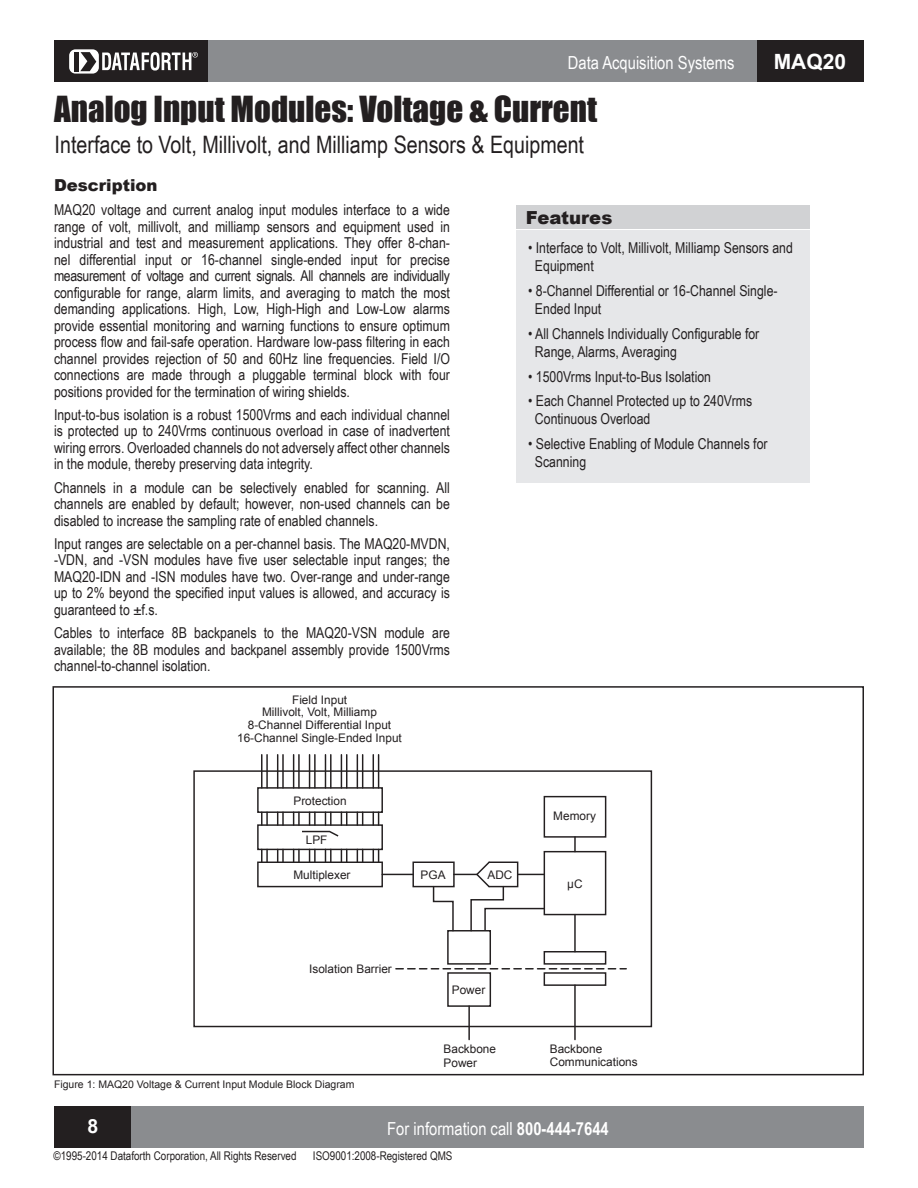
<style>
.page{position:relative;width:918px;height:1188px;background:#fff}
.page>*{position:absolute;margin:0;border:0;box-sizing:border-box;transform-origin:0 0}
.t1{font:33px "Impact";color:#231f20}
.t2{font:24px "Arial Narrow";color:#231f20}
.t3{font:700 21px "Arial";color:#fff}
.t4{font:700 19.5px "Arial";color:#fff}
.t5{font:18px "Arial Narrow";color:#fff}
.t6{font:900 18px "Arial";color:#231f20}
.t7{font:900 16.5px "Arial";color:#231f20}
.t8{font:15px/16.5px "Arial Narrow";color:#231f20;text-align:justify}
.t9{font:12px "Arial Narrow";color:#231f20}
.t10{font:11.85px/13.4px "Arial";color:#231f20}
.t11{font:10.5px "Arial";color:#231f20}
.s1{font-weight:700}
</style>
<div class="page">
<div style="left:54px;top:40px;width:155px;height:42px;background:#231f20"></div>
<div style="left:69px;top:49px;width:30px;height:25px;background:#fff;border-radius:6px"></div>
<div style="left:74px;top:52px;width:5px;height:19px;background:#231f20"></div>
<svg style="left:80px;top:52px;width:16px;height:19px"></svg>
<svg style="left:102px;top:52px;width:96px;height:19px"></svg>
<div style="left:755px;top:40px;width:109px;height:42px;background:#231f20"></div>
<div style="left:208px;top:40px;width:549px;height:42px;background:#8a8c8f"></div>
<div style="left:54px;top:1106px;width:80px;height:42px;background:#231f20"></div>
<div style="left:132px;top:1106px;width:732px;height:42px;background:#8a8c8f"></div>
<div style="left:516px;top:231px;width:294px;height:252px;background:#e6e7e9"></div>
<div style="left:516px;top:205px;width:294px;height:23px;background:#d1d2d4"></div>
<div style="left:544px;top:851px;width:62px;height:64px;border:1px solid #231f20"></div>
<div style="left:544px;top:796px;width:62px;height:42px;border:1px solid #231f20"></div>
<div style="left:193px;top:770px;width:459px;height:257px;border:1px solid #231f20"></div>
<div style="left:257px;top:787px;width:126px;height:26px;border:1px solid #231f20"></div>
<div style="left:257px;top:824px;width:126px;height:26px;border:1px solid #231f20"></div>
<div style="left:257px;top:862px;width:126px;height:25px;border:1px solid #231f20"></div>
<div style="left:412px;top:862px;width:43px;height:25px;border:1px solid #231f20"></div>
<hr style="left:382px;top:874px;width:31px;height:1px;background:#231f20">
<div style="left:447px;top:930px;width:44px;height:35px;border:1px solid #231f20"></div>
<div style="left:447px;top:972px;width:44px;height:35px;border:1px solid #231f20"></div>
<div style="left:544px;top:951px;width:62px;height:14px;border:1px solid #231f20"></div>
<svg style="left:396px;top:968px;width:230px;height:2px"></svg>
<div style="left:544px;top:972px;width:62px;height:14px;border:1px solid #231f20"></div>
<svg style="left:432px;top:860px;width:114px;height:72px"></svg>
<svg style="left:574px;top:837px;width:2px;height:15px"></svg>
<hr style="left:574px;top:915px;width:2px;height:37px;background:#231f20">
<hr style="left:574px;top:985px;width:2px;height:55px;background:#231f20">
<hr style="left:468px;top:1006px;width:2px;height:34px;background:#231f20">
<hr style="left:261px;top:755px;width:2px;height:33px;background:#231f20">
<hr style="left:266px;top:755px;width:2px;height:33px;background:#231f20">
<hr style="left:277px;top:755px;width:1px;height:33px;background:#231f20">
<hr style="left:282px;top:755px;width:2px;height:33px;background:#231f20">
<hr style="left:293px;top:755px;width:1px;height:33px;background:#231f20">
<hr style="left:298px;top:755px;width:2px;height:33px;background:#231f20">
<hr style="left:309px;top:755px;width:1px;height:33px;background:#231f20">
<hr style="left:314px;top:755px;width:2px;height:33px;background:#231f20">
<hr style="left:325px;top:755px;width:1px;height:33px;background:#231f20">
<hr style="left:330px;top:755px;width:2px;height:33px;background:#231f20">
<hr style="left:341px;top:755px;width:1px;height:33px;background:#231f20">
<hr style="left:346px;top:755px;width:1px;height:33px;background:#231f20">
<hr style="left:357px;top:755px;width:1px;height:33px;background:#231f20">
<hr style="left:362px;top:755px;width:1px;height:33px;background:#231f20">
<hr style="left:373px;top:755px;width:1px;height:33px;background:#231f20">
<hr style="left:378px;top:755px;width:1px;height:33px;background:#231f20">
<svg style="left:261px;top:812px;width:7px;height:13px"></svg>
<svg style="left:277px;top:812px;width:7px;height:13px"></svg>
<svg style="left:293px;top:812px;width:54px;height:25px"></svg>
<svg style="left:357px;top:812px;width:6px;height:13px"></svg>
<svg style="left:373px;top:812px;width:6px;height:13px"></svg>
<svg style="left:261px;top:849px;width:7px;height:13px"></svg>
<svg style="left:277px;top:849px;width:7px;height:13px"></svg>
<svg style="left:293px;top:849px;width:7px;height:13px"></svg>
<svg style="left:309px;top:849px;width:7px;height:13px"></svg>
<svg style="left:325px;top:849px;width:7px;height:13px"></svg>
<svg style="left:341px;top:849px;width:6px;height:13px"></svg>
<svg style="left:357px;top:849px;width:6px;height:13px"></svg>
<svg style="left:373px;top:849px;width:6px;height:13px"></svg>
<div style="left:52px;top:686px;width:812px;height:389px;border:2px solid #231f20"></div>
<p class="t5" style="left:568px;top:49px;width:168px">Data Acquisition Systems</p>
<h3 class="t3" style="left:774px;top:48px;width:74px">MAQ20</h3>
<p class="t1" style="left:54px;top:84px;width:545px">Analog Input Modules: Voltage &amp; Current</p>
<p class="t2" style="left:55px;top:127px;width:531px">Interface to Volt, Millivolt, and Milliamp Sensors &amp; Equipment</p>
<p class="t7" style="left:54px;top:173px;width:105px">Description</p>
<p class="t8" style="left:54px;top:201px;width:398px">MAQ20 voltage and current analog input modules interface to a wide range of volt, millivolt, and milliamp sensors and equipment used in industrial and test and measurement applications. They offer 8-chan&shy;nel differential input or 16-channel single-ended input for precise measurement of voltage and current signals. All channels are individually configurable for range, alarm limits, and averaging to match the most demanding applications. High, Low, High-High and Low-Low alarms provide essential monitoring and warning functions to ensure optimum process flow and fail-safe operation. Hardware low-pass filtering in each channel provides rejection of 50 and 60Hz line frequencies. Field I/O connections are made through a pluggable terminal block with four positions provided for the termination of wiring shields.</p>
<p class="t8" style="left:54px;top:406px;width:397px">Input-to-bus isolation is a robust 1500Vrms and each individual channel is protected up to 240Vrms continuous overload in case of inadvertent wiring errors. Overloaded channels do not adversely affect other channels in the module, thereby preserving data integrity.</p>
<p class="t8" style="left:54px;top:479px;width:397px">Channels in a module can be selectively enabled for scanning. All channels are enabled by default; however, non-used channels can be disabled to increase the sampling rate of enabled channels.</p>
<p class="t8" style="left:54px;top:535px;width:397px">Input ranges are selectable on a per-channel basis. The MAQ20-MVDN, -VDN, and -VSN modules have five user selectable input ranges; the MAQ20-IDN and -ISN modules have two. Over-range and under-range up to 2% beyond the specified input values is allowed, and accuracy is guaranteed to ±f.s.</p>
<p class="t8" style="left:54px;top:624px;width:397px">Cables to interface 8B backpanels to the MAQ20-VSN module are available; the 8B modules and backpanel assembly provide 1500Vrms channel-to-channel isolation.</p>
<p class="t6" style="left:526px;top:204px;width:88px">Features</p>
<p class="t8" style="left:535px;top:239px;width:259px;line-height:18px;text-indent:-7px">• Interface to Volt, Millivolt, Milliamp Sensors and<br>Equipment</p>
<p class="t8" style="left:535px;top:281px;width:244px;line-height:18px;text-indent:-7px">• 8-Channel Differential or 16-Channel Single-<br>Ended Input</p>
<p class="t8" style="left:535px;top:324px;width:226px;line-height:18px;text-indent:-7px">• All Channels Individually Configurable for<br>Range, Alarms, Averaging</p>
<p class="t8" style="left:528px;top:368px;width:184px">• 1500Vrms Input-to-Bus Isolation</p>
<p class="t8" style="left:535px;top:392px;width:219px;line-height:18px;text-indent:-7px">• Each Channel Protected up to 240Vrms<br>Continuous Overload</p>
<p class="t8" style="left:535px;top:434px;width:234px;line-height:18px;text-indent:-7px">• Selective Enabling of Module Channels for<br>Scanning</p>
<p class="t10" style="left:262px;top:694px;width:116px;line-height:11.9px;text-align:center">Field Input<br>Millivolt, Volt, Milliamp</p>
<p class="t10" style="left:237px;top:718px;width:166px;text-align:center">8-Channel Differential Input<br>16-Channel Single-Ended Input</p>
<p class="t10" style="left:293px;top:794px;width:55px">Protection</p>
<p class="t10" style="left:306px;top:833px;width:23px">LPF</p>
<p class="t10" style="left:293px;top:869px;width:59px">Multiplexer</p>
<p class="t10" style="left:421px;top:869px;width:26px">PGA</p>
<p class="t10" style="left:488px;top:869px;width:26px">ADC</p>
<p class="t10" style="left:309px;top:962px;width:84px">Isolation Barrier</p>
<p class="t10" style="left:452px;top:984px;width:35px">Power</p>
<p class="t10" style="left:553px;top:810px;width:44px">Memory</p>
<p class="t10" style="left:567px;top:877px;width:17px">µC</p>
<p class="t11" style="left:54px;top:1078px;width:302px">Figure 1: MAQ20 Voltage &amp; Current Input Module Block Diagram</p>
<p class="t10" style="left:444px;top:1043px;width:54px">Backbone<br>Power</p>
<p class="t10" style="left:550px;top:1042px;width:89px">Backbone<br>Communications</p>
<h3 class="t4" style="left:88px;top:1114px;width:12px">8</h3>
<p class="t5" style="left:387px;top:1115px;width:223px">For information call <span class="s1">800-444-7644</span></p>
<p class="t9" style="left:54px;top:1147px;width:244px">©1995-2014 Dataforth Corporation, All Rights Reserved</p>
<p class="t9" style="left:313px;top:1147px;width:141px">ISO9001:2008-Registered QMS</p>
</div>
